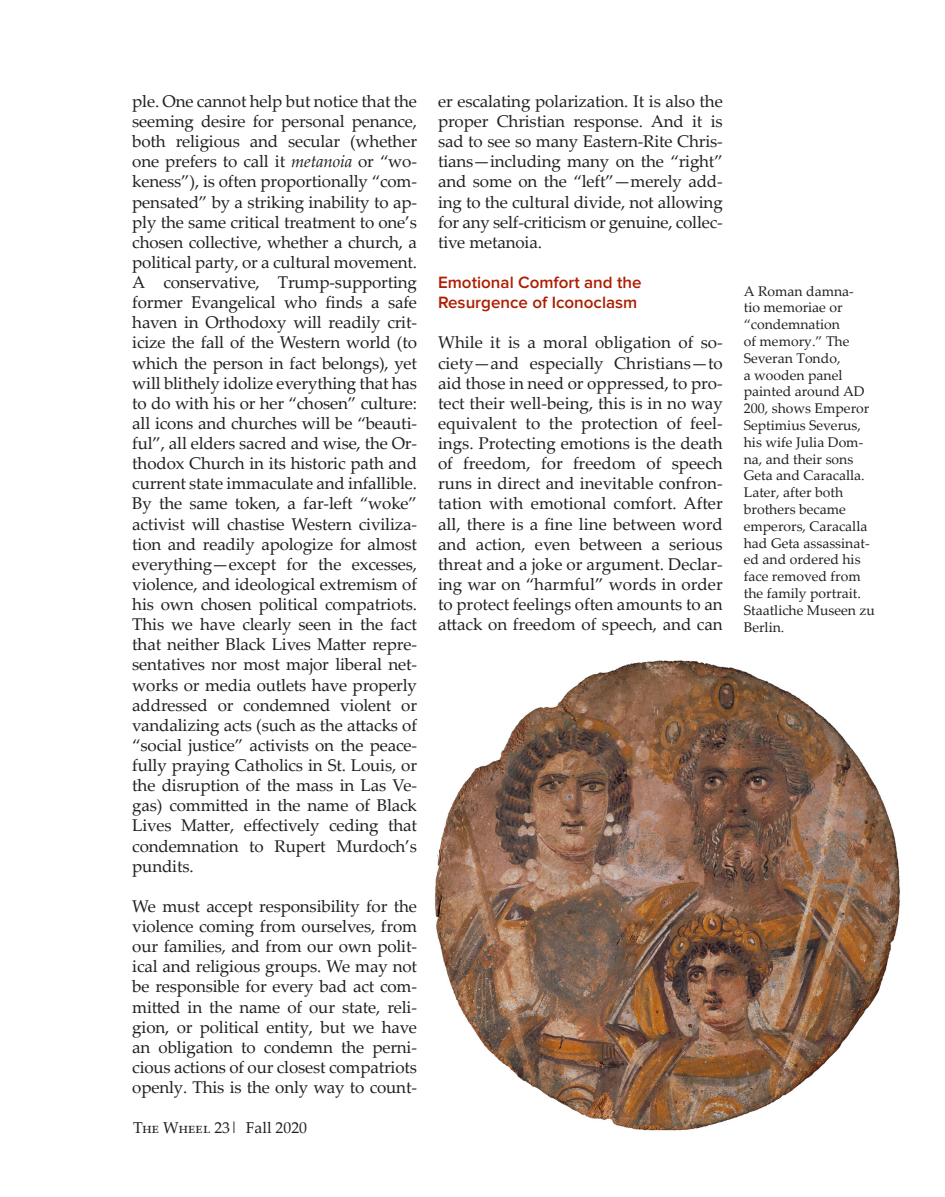
<style>
.page{position:relative;width:945px;height:1197px;background:#fff}
.page>*{position:absolute;margin:0;border:0;box-sizing:border-box;transform-origin:0 0}
.t1{font:16.97px/20.1px "Palatino Linotype";letter-spacing:-.01em;color:#231f20;text-align:justify}
.Article_Subheading{font:600 16.97px "Proxima Nova";color:#ad1d00}
.t2{font:15.75px "Palatino Linotype";color:#231f20}
.Image_Caption{font:14px/16.8px "Palatino Linotype";color:#231f20}
.s1{font-style:italic}
</style>
<div class="page">
<img style="left:435px;top:660px;width:465px;height:471px">
<p class="t1" style="left:132px;top:90px;width:286px">ple. One cannot help but notice that the seeming desire for personal penance, both religious and secular (whether one prefers to call it <span class="s1">metanoia</span> or “wo&shy;keness”), is often proportionally “com&shy;pensated” by a striking inability to ap&shy;ply the same critical treatment to one’s chosen collective, whether a church, a political party, or a cultural movement.<br>A conservative, Trump-supporting former Evangelical who finds a safe haven in Orthodoxy will readily crit&shy;icize the fall of the Western world (to which the person in fact belongs), yet will blithely idolize everything that has to do with his or her “chosen” culture: all icons and churches will be “beauti&shy;ful”, all elders sacred and wise, the Or&shy;thodox Church in its historic path and current state immaculate and infallible.<br>By the same token, a far-left “woke” activist will chastise Western civiliza&shy;tion and readily apologize for almost everything—except for the excesses, violence, and ideological extremism of his own chosen political compatriots.<br>This we have clearly seen in the fact that neither Black Lives Matter repre&shy;sentatives nor most major liberal net&shy;works or media outlets have properly addressed or condemned violent or vandalizing acts (such as the attacks of “social justice” activists on the peace&shy;fully praying Catholics in St. Louis, or the disruption of the mass in Las Ve&shy;gas) committed in the name of Black Lives Matter, effectively ceding that condemnation to Rupert Murdoch’s pundits.</p>
<p class="t1" style="left:132px;top:895px;width:286px">We must accept responsibility for the violence coming from ourselves, from our families, and from our own polit&shy;ical and religious groups. We may not be responsible for every bad act com&shy;mitted in the name of our state, reli&shy;gion, or political entity, but we have an obligation to condemn the perni&shy;cious actions of our closest compatriots openly. This is the only way to count-</p>
<p class="t2" style="left:133px;top:1117px;width:176px">The Wheel 23| Fall 2020</p>
<p class="t1" style="left:438px;top:90px;width:286px">er escalating polarization. It is also the proper Christian response. And it is sad to see so many Eastern-Rite Chris&shy;tians—including many on the “right” and some on the “left”—merely add&shy;ing to the cultural divide, not allowing for any self-criticism or genuine, collec&shy;tive metanoia.</p>
<p class="Article_Subheading" style="left:438px;top:273px;width:205px">Emotional Comfort and the</p>
<p class="Article_Subheading" style="left:438px;top:293px;width:201px">Resurgence of Iconoclasm</p>
<p class="t1" style="left:438px;top:332px;width:286px">While it is a moral obligation of so&shy;ciety—and especially Christians—to aid those in need or oppressed, to pro&shy;tect their well-being, this is in no way equivalent to the protection of feel&shy;ings. Protecting emotions is the death of freedom, for freedom of speech runs in direct and inevitable confron&shy;tation with emotional comfort. After all, there is a fine line between word and action, even between a serious threat and a joke or argument. Declar&shy;ing war on “harmful” words in order to protect feelings often amounts to an attack on freedom of speech, and can</p>
<p class="Image_Caption" style="left:744px;top:282px;width:133px">A Roman damna-<br>tio memoriae or “condemnation<br>of memory.” The<br>Severan Tondo,<br>a wooden panel painted around AD<br>200, shows Emperor<br>Septimius Severus, his wife Julia Dom&shy;na, and their sons<br>Geta and Caracalla.<br>Later, after both brothers became emperors, Caracalla had Geta assassinat&shy;ed and ordered his face removed from the family portrait.<br>Staatliche Museen zu<br>Berlin.</p>
</div>
